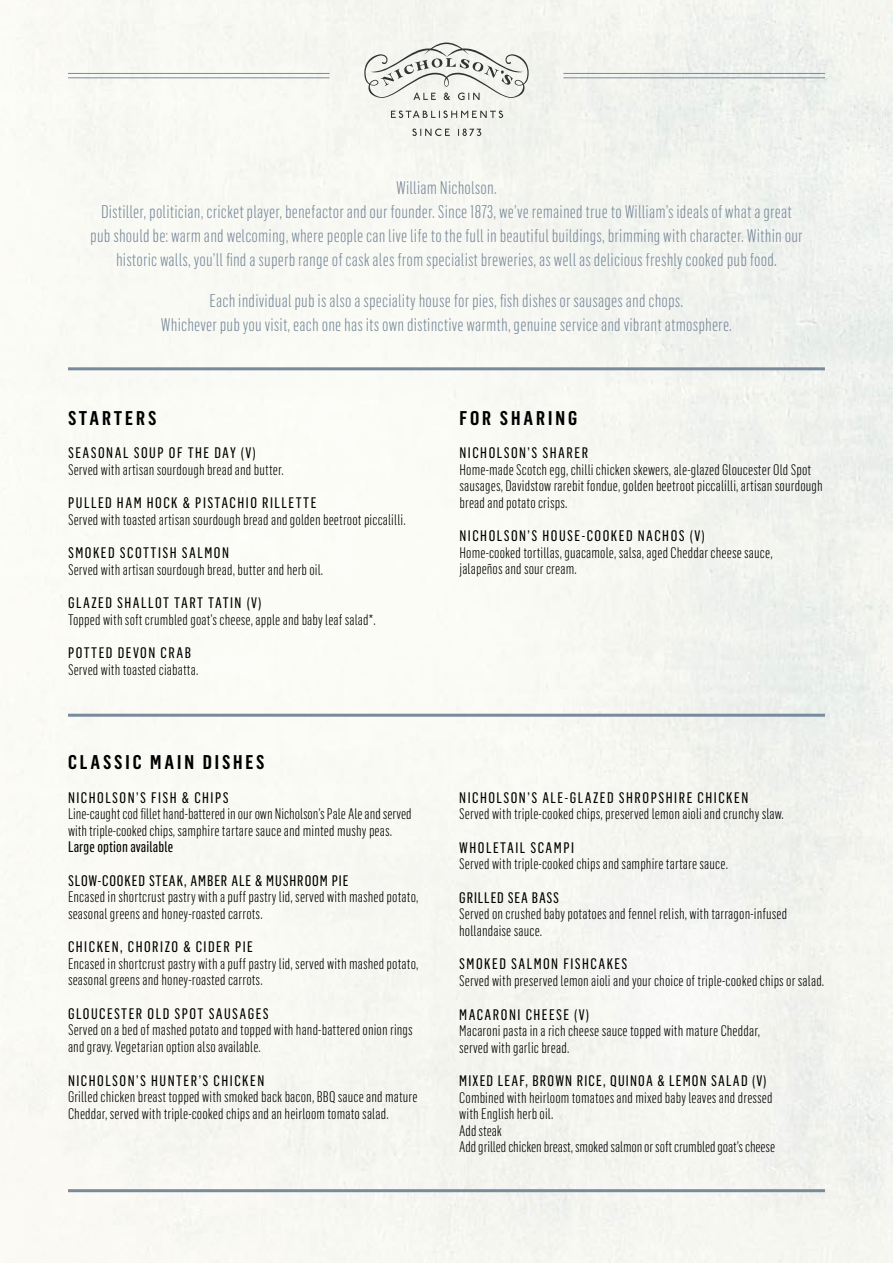
<style>
.page{position:relative;width:893px;height:1263px;background:#fff}
.page>*{position:absolute;margin:0;border:0;box-sizing:border-box;transform-origin:0 0}
.t1{font:600 19.5px "Flama Condensed";letter-spacing:.15em;color:#000}
.t2{font:300 18px/24px "Flama Condensed";letter-spacing:.01em;color:#798a9c;text-align:center}
.t3{font:300 15px/16.5px "Flama Condensed";letter-spacing:.01em;color:#000}
.t4{font:15px "Flama Condensed Basic";letter-spacing:.1em;color:#000}
.t5{font:15px "Flama Condensed Basic";letter-spacing:.06em;color:#000}
.t6{font:15px "Flama Condensed Basic";letter-spacing:.08em;color:#000}
.t7{font:15px "Flama Condensed Basic";letter-spacing:.01em;color:#000}
</style>
<div class="page">
<svg style="left:391px;top:111px;width:112px;height:7px"></svg>
<svg style="left:412px;top:129px;width:38px;height:7px"></svg>
<svg style="left:458px;top:129px;width:23px;height:7px"></svg>
<svg style="left:364px;top:43px;width:165px;height:57px"></svg>
<hr style="left:68px;top:714px;width:757px;height:3px;background:#798a9c">
<hr style="left:68px;top:367px;width:757px;height:3px;background:#798a9c">
<hr style="left:68px;top:1189px;width:757px;height:3px;background:#798a9c">
<hr style="left:68px;top:73px;width:262px;height:1px;background:#798a9c">
<hr style="left:68px;top:77px;width:262px;height:1px;background:#798a9c">
<hr style="left:563px;top:73px;width:262px;height:1px;background:#798a9c">
<hr style="left:563px;top:77px;width:262px;height:1px;background:#798a9c">
<p class="t2" style="left:90px;top:175px;width:714px">William Nicholson.<br>Distiller, politician, cricket player, benefactor and our founder. Since 1873, we’ve remained true to William’s ideals of what a great pub should be: warm and welcoming, where people can live life to the full in beautiful buildings, brimming with character. Within our historic walls, you’ll find a superb range of cask ales from specialist breweries, as well as delicious freshly cooked pub food.</p>
<p class="t2" style="left:161px;top:288px;width:573px">Each individual pub is also a speciality house for pies, fish dishes or sausages and chops.<br>Whichever pub you visit, each one has its own distinctive warmth, genuine service and vibrant atmosphere.</p>
<h1 class="t1" style="left:68px;top:405px;width:90px">STARTERS</h1>
<p class="t4" style="left:68px;top:443px;width:189px">SEASONAL SOUP OF THE DAY (V)</p>
<p class="t3" style="left:68px;top:460px;width:217px">Served with artisan sourdough bread and butter.</p>
<p class="t4" style="left:68px;top:493px;width:250px">PULLED HAM HOCK &amp; PISTACHIO RILLETTE</p>
<p class="t3" style="left:68px;top:510px;width:339px">Served with toasted artisan sourdough bread and golden beetroot piccalilli.</p>
<p class="t4" style="left:68px;top:543px;width:162px">SMOKED SCOTTISH SALMON</p>
<p class="t3" style="left:68px;top:560px;width:257px">Served with artisan sourdough bread, butter and herb oil.</p>
<p class="t4" style="left:68px;top:593px;width:195px">GLAZED SHALLOT TART TATIN (V)</p>
<p class="t3" style="left:68px;top:610px;width:309px">Topped with soft crumbled goat’s cheese, apple and baby leaf salad*.</p>
<p class="t4" style="left:68px;top:643px;width:125px">POTTED DEVON CRAB</p>
<p class="t3" style="left:68px;top:660px;width:132px">Served with toasted ciabatta.</p>
<h1 class="t1" style="left:68px;top:750px;width:198px">CLASSIC MAIN DISHES</h1>
<p class="t4" style="left:68px;top:788px;width:162px">NICHOLSON’S FISH &amp; CHIPS</p>
<p class="t3" style="left:68px;top:805px;width:345px">Line-caught cod fillet hand-battered in our own Nicholson’s Pale Ale and served with triple-cooked chips, samphire tartare sauce and minted mushy peas.</p>
<p class="t7" style="left:68px;top:838px;width:107px">Large option available</p>
<p class="t5" style="left:68px;top:871px;width:282px">SLOW-COOKED STEAK, AMBER ALE &amp; MUSHROOM PIE</p>
<p class="t3" style="left:68px;top:888px;width:352px">Encased in shortcrust pastry with a puff pastry lid, served with mashed potato, seasonal greens and honey-roasted carrots.</p>
<p class="t4" style="left:68px;top:938px;width:186px">CHICKEN, CHORIZO &amp; CIDER PIE</p>
<p class="t3" style="left:68px;top:955px;width:352px">Encased in shortcrust pastry with a puff pastry lid, served with mashed potato, seasonal greens and honey-roasted carrots.</p>
<p class="t4" style="left:68px;top:1004px;width:202px">GLOUCESTER OLD SPOT SAUSAGES</p>
<p class="t3" style="left:68px;top:1021px;width:346px">Served on a bed of mashed potato and topped with hand-battered onion rings and gravy. Vegetarian option also available.</p>
<p class="t4" style="left:68px;top:1071px;width:198px">NICHOLSON’S HUNTER’S CHICKEN</p>
<p class="t3" style="left:68px;top:1088px;width:351px">Grilled chicken breast topped with smoked back bacon, BBQ sauce and mature<br>Cheddar, served with triple-cooked chips and an heirloom tomato salad.</p>
<h1 class="t1" style="left:459px;top:405px;width:119px">FOR SHARING</h1>
<p class="t4" style="left:459px;top:443px;width:130px">NICHOLSON’S SHARER</p>
<p class="t3" style="left:459px;top:460px;width:365px">Home-made Scotch egg, chilli chicken skewers, ale-glazed Gloucester Old Spot sausages, Davidstow rarebit fondue, golden beetroot piccalilli, artisan sourdough bread and potato crisps.</p>
<p class="t4" style="left:459px;top:526px;width:247px">NICHOLSON’S HOUSE-COOKED NACHOS (V)</p>
<p class="t3" style="left:459px;top:543px;width:315px">Home-cooked tortillas, guacamole, salsa, aged Cheddar cheese sauce, jalapeños and sour cream.</p>
<p class="t4" style="left:459px;top:788px;width:291px">NICHOLSON’S ALE-GLAZED SHROPSHIRE CHICKEN</p>
<p class="t3" style="left:459px;top:805px;width:326px">Served with triple-cooked chips, preserved lemon aioli and crunchy slaw.</p>
<p class="t4" style="left:459px;top:838px;width:116px">WHOLETAIL SCAMPI</p>
<p class="t3" style="left:459px;top:855px;width:270px">Served with triple-cooked chips and samphire tartare sauce.</p>
<p class="t5" style="left:459px;top:888px;width:101px">GRILLED SEA BASS</p>
<p class="t3" style="left:459px;top:905px;width:330px">Served on crushed baby potatoes and fennel relish, with tarragon-infused hollandaise sauce.</p>
<p class="t4" style="left:459px;top:955px;width:170px">SMOKED SALMON FISHCAKES</p>
<p class="t3" style="left:459px;top:972px;width:366px">Served with preserved lemon aioli and your choice of triple-cooked chips or salad.</p>
<p class="t4" style="left:459px;top:1005px;width:131px">MACARONI CHEESE (V)</p>
<p class="t3" style="left:459px;top:1022px;width:302px">Macaroni pasta in a rich cheese sauce topped with mature Cheddar, served with garlic bread.</p>
<p class="t6" style="left:459px;top:1071px;width:309px">MIXED LEAF, BROWN RICE, QUINOA &amp; LEMON SALAD (V)</p>
<p class="t3" style="left:459px;top:1088px;width:317px">Combined with heirloom tomatoes and mixed baby leaves and dressed with English herb oil.<br>Add steak<br>Add grilled chicken breast, smoked salmon or soft crumbled goat’s cheese</p>
</div>
